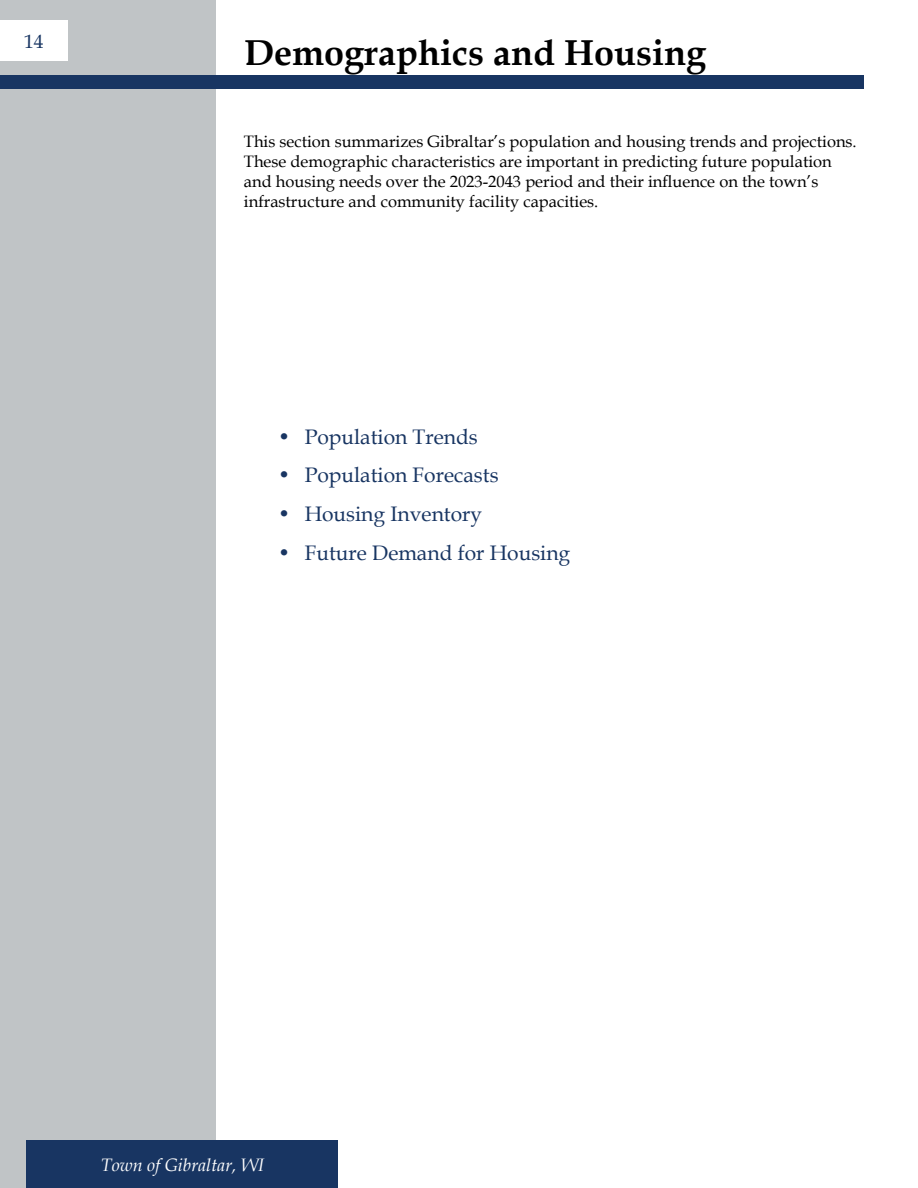
<style>
.page{position:relative;width:918px;height:1188px;background:#fff}
.page>*{position:absolute;margin:0;border:0;box-sizing:border-box;transform-origin:0 0}
.t1{font:700 36px "Book Antiqua";color:#000}
.t2{font:21px "Book Antiqua";color:#183562}
.t3{font:19.5px "Book Antiqua";color:#183562}
.t4{font:italic 18px "Book Antiqua";color:#fff}
.t5{font:16.5px/19.8px "Book Antiqua";color:#000}
</style>
<div class="page">
<div style="left:0;top:0;width:216px;height:1188px;background:#c0c4c6"></div>
<div style="left:0;top:75px;width:864px;height:14px;background:#183562"></div>
<div style="left:27px;top:1141px;width:311px;height:47px;background:#183562"></div>
<div style="left:0;top:20px;width:68px;height:41px;background:#fff"></div>
<p class="t3" style="left:24px;top:27px;width:21px">14</p>
<h1 class="t1" style="left:244px;top:28px;width:463px">Demographics and Housing</h1>
<p class="t5" style="left:244px;top:131px;width:614px">This section summarizes Gibraltar’s population and housing trends and projections.<br>These demographic characteristics are important in predicting future population and housing needs over the 2023-2043 period and their influence on the town’s infrastructure and community facility capacities.</p>
<p class="t2" style="left:278px;top:422px;width:202px">• Population Trends</p>
<p class="t2" style="left:278px;top:461px;width:222px">• Population Forecasts</p>
<p class="t2" style="left:278px;top:499px;width:206px">• Housing Inventory</p>
<p class="t2" style="left:278px;top:538px;width:294px">• Future Demand for Housing</p>
<p class="t4" style="left:101px;top:1152px;width:165px">Town of Gibraltar, WI</p>
</div>
